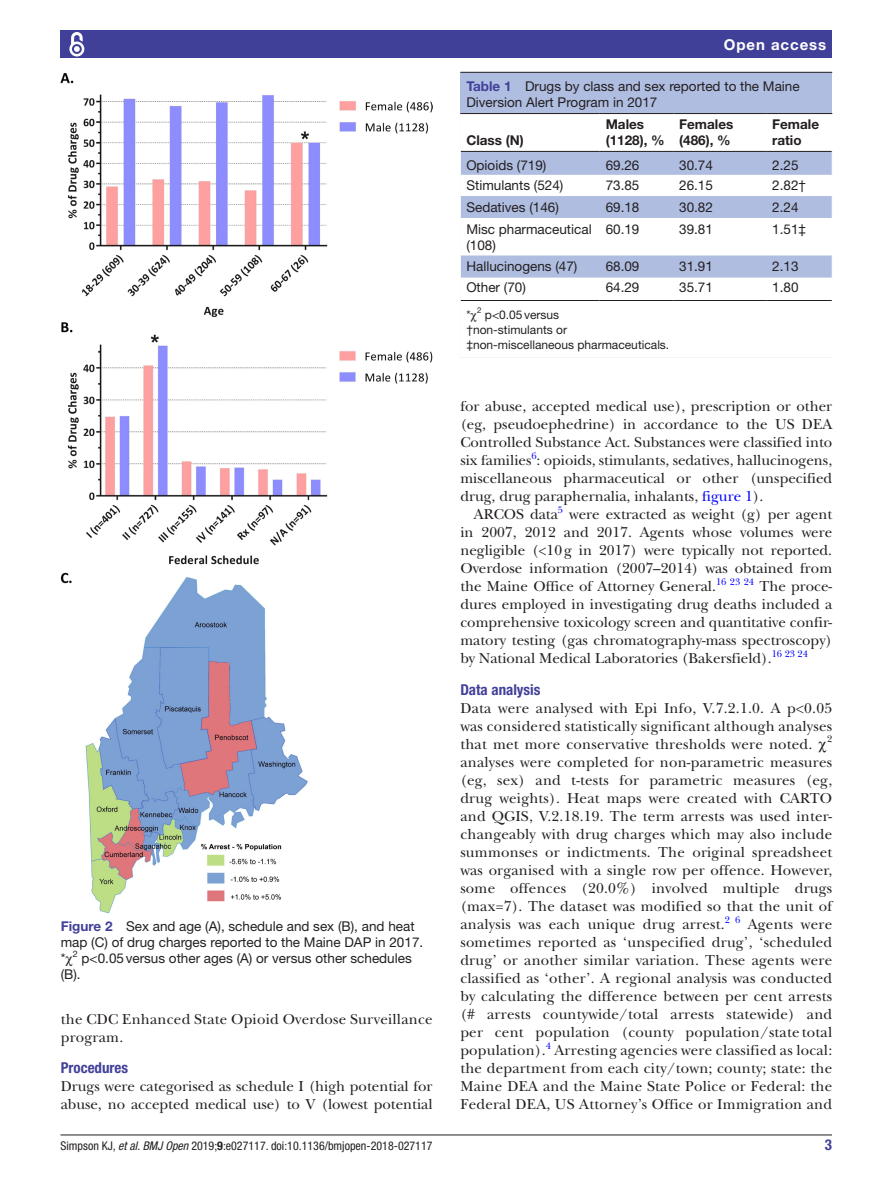
<style>
.page{position:relative;width:893px;height:1191px;background:#fff}
.page>*{position:absolute;margin:0;border:0;box-sizing:border-box;transform-origin:0 0}
.t1{font:15px/18px "New Baskerville";color:#231f20;text-align:justify}
.t2{font:700 condensed 15px "Helvetica Neue LT Std";color:#414099}
.t3{font:700 15px "Helvetica Neue LT Std";letter-spacing:.065em;color:#fff}
.t4{font:13.5px/16.2px "Helvetica Neue LT Std";color:#231f20}
.t5{font:700 13.5px/16.2px "Helvetica Neue LT Std";color:#231f20}
.t6{font:condensed 12px "Helvetica Neue LT Std";color:#231f20}
.t7{font:12px/15px "Helvetica Neue LT Std";color:#231f20}
.t8{font:9.9px "New Baskerville";color:#00f}
.t9{font:9.9px "New Baskerville";color:#231f20}
.t10{font:9px "Helvetica Neue LT Std";color:#231f20}
.s1{font-weight:700;color:#414099}
.s2{color:#00f}
.s3{font-style:italic}
.s4{font-weight:700}
</style>
<div class="page">
<hr style="left:61px;top:1134px;width:771px;height:1px;background:#231f20">
<div style="left:61px;top:31px;width:771px;height:27px;background:#414099"></div>
<svg style="left:69px;top:32px;width:16px;height:25px"></svg>
<img style="left:61px;top:73px;width:372px;height:840px">
<div style="left:460px;top:73px;width:372px;height:285px;background:#afbde1"></div>
<hr style="left:460px;top:72px;width:372px;height:1px;background:#231f20">
<div style="left:461px;top:114px;width:371px;height:244px;background:#fff"></div>
<svg style="left:461px;top:152px;width:371px;height:125px"></svg>
<hr style="left:460px;top:113px;width:140px;height:1px;background:#231f20">
<hr style="left:460px;top:151px;width:140px;height:1px;background:#231f20">
<hr style="left:600px;top:113px;width:73px;height:1px;background:#231f20">
<hr style="left:600px;top:151px;width:73px;height:1px;background:#231f20">
<hr style="left:673px;top:113px;width:93px;height:1px;background:#231f20">
<hr style="left:673px;top:151px;width:93px;height:1px;background:#231f20">
<hr style="left:766px;top:113px;width:66px;height:1px;background:#231f20">
<hr style="left:766px;top:151px;width:66px;height:1px;background:#231f20">
<hr style="left:600px;top:300px;width:73px;height:1px;background:#231f20">
<hr style="left:673px;top:300px;width:93px;height:1px;background:#231f20">
<hr style="left:766px;top:300px;width:66px;height:1px;background:#231f20">
<hr style="left:460px;top:300px;width:140px;height:1px;background:#231f20">
<hr style="left:460px;top:114px;width:1px;height:37px;background:#fff">
<svg style="left:460px;top:151px;width:1px;height:67px"></svg>
<hr style="left:460px;top:218px;width:1px;height:38px;background:#fff">
<svg style="left:460px;top:256px;width:1px;height:44px"></svg>
<hr style="left:460px;top:300px;width:1px;height:58px;background:#fff">
<hr style="left:466px;top:318px;width:366px;height:1px;background:#fff">
<hr style="left:466px;top:333px;width:366px;height:1px;background:#fff">
<hr style="left:466px;top:348px;width:366px;height:1px;background:#fff">
<svg style="left:471px;top:313px;width:6px;height:9px"></svg>
<p class="t3" style="left:724px;top:35px;width:104px">Open access</p>
<p class="t4" style="left:466px;top:77px;width:335px"><span class="s1">Table 1</span> Drugs by class and sex reported to the Maine<br>Diversion Alert Program in 2017</p>
<p class="t5" style="left:466px;top:132px;width:59px">Class (N)</p>
<p class="t5" style="left:606px;top:116px;width:61px">Males (1128), %</p>
<p class="t5" style="left:679px;top:116px;width:56px">Females (486), %</p>
<p class="t5" style="left:772px;top:116px;width:48px">Female ratio</p>
<p class="t4" style="left:466px;top:157px;width:82px">Opioids (719)</p>
<p class="t4" style="left:606px;top:157px;width:35px">69.26</p>
<p class="t4" style="left:679px;top:157px;width:35px">30.74</p>
<p class="t4" style="left:772px;top:157px;width:28px">2.25</p>
<p class="t4" style="left:466px;top:177px;width:99px">Stimulants (524)</p>
<p class="t4" style="left:606px;top:177px;width:35px">73.85</p>
<p class="t4" style="left:679px;top:177px;width:35px">26.15</p>
<p class="t4" style="left:772px;top:177px;width:35px">2.82†</p>
<p class="t4" style="left:466px;top:199px;width:94px">Sedatives (146)</p>
<p class="t4" style="left:606px;top:199px;width:35px">69.18</p>
<p class="t4" style="left:679px;top:199px;width:35px">30.82</p>
<p class="t4" style="left:772px;top:199px;width:28px">2.24</p>
<p class="t4" style="left:466px;top:220px;width:127px">Misc pharmaceutical (108)</p>
<p class="t4" style="left:606px;top:220px;width:35px">60.19</p>
<p class="t4" style="left:679px;top:220px;width:35px">39.81</p>
<p class="t4" style="left:772px;top:220px;width:35px">1.51‡</p>
<p class="t4" style="left:466px;top:258px;width:113px">Hallucinogens (47)</p>
<p class="t4" style="left:606px;top:258px;width:35px">68.09</p>
<p class="t4" style="left:679px;top:258px;width:35px">31.91</p>
<p class="t4" style="left:772px;top:258px;width:28px">2.13</p>
<p class="t4" style="left:466px;top:278px;width:61px">Other (70)</p>
<p class="t4" style="left:606px;top:278px;width:35px">64.29</p>
<p class="t4" style="left:679px;top:278px;width:35px">35.71</p>
<p class="t4" style="left:772px;top:278px;width:28px">1.80</p>
<p class="t7" style="left:466px;top:307px;width:204px">* <sup>2</sup> p&lt;0.05versus<br>†non-stimulants or ‡non-miscellaneous pharmaceuticals.</p>
<p class="t4" style="left:61px;top:917px;width:364px"><span class="s1">Figure 2</span> Sex and age (A), schedule and sex (B), and heat map (C) of drug charges reported to the Maine DAP in 2017. *</p>
<p class="t10" style="left:73px;top:948px;width:6px">2</p>
<p class="t4" style="left:82px;top:950px;width:332px">p&lt;0.05versus other ages (A) or versus other schedules</p>
<p class="t4" style="left:61px;top:966px;width:21px">(B).</p>
<p class="t1" style="left:61px;top:1010px;width:373px">the CDC Enhanced State Opioid Overdose Surveillance program.</p>
<p class="t2" style="left:61px;top:1059px;width:69px">Procedures</p>
<p class="t1" style="left:61px;top:1077px;width:373px">Drugs were categorised as schedule I (high potential for abuse, no accepted medical use) to V (lowest potential</p>
<p class="t1" style="left:460px;top:397px;width:373px">for abuse, accepted medical use), prescription or other</p>
<p class="t1" style="left:460px;top:415px;width:373px">(eg, pseudoephedrine) in accordance to the US DEA</p>
<p class="t1" style="left:460px;top:433px;width:373px">Controlled Substance Act. Substances were classified into</p>
<p class="t1" style="left:460px;top:451px;width:373px">six families<sup>6</sup>: opioids, stimulants, sedatives, hallucinogens,</p>
<p class="t1" style="left:460px;top:469px;width:373px">miscellaneous pharmaceutical or other (unspecified</p>
<p class="t1" style="left:460px;top:487px;width:304px">drug, drug paraphernalia, inhalants, <span class="s2">figure 1</span>).</p>
<p class="t1" style="left:474px;top:505px;width:86px">ARCOS data</p>
<p class="t8" style="left:558px;top:503px;width:7px">5</p>
<p class="t1" style="left:460px;top:505px;width:373px;text-indent:109px">were extracted as weight (g) per agent in 2007, 2012 and 2017. Agents whose volumes were negligible (&lt;10g in 2017) were typically not reported.<br>Overdose information (2007–2014) was obtained from the Maine Office of Attorney General.</p>
<p class="t8" style="left:716px;top:575px;width:40px">16 23 24</p>
<p class="t1" style="left:460px;top:577px;width:373px;text-indent:299px">The proce&shy;dures employed in investigating drug deaths included a comprehensive toxicology screen and quantitative confir&shy;matory testing (gas chromatography-mass spectroscopy) by National Medical Laboratories (Bakersfield).</p>
<p class="t8" style="left:772px;top:647px;width:38px">16 23 24</p>
<p class="t2" style="left:460px;top:681px;width:82px">Data analysis</p>
<p class="t1" style="left:460px;top:699px;width:373px">Data were analysed with Epi Info, V.7.2.1.0. A p&lt;0.05 was considered statistically significant although analyses that met more conservative thresholds were noted.</p>
<p class="t9" style="left:827px;top:733px;width:7px">2</p>
<p class="t1" style="left:460px;top:753px;width:373px">analyses were completed for non-parametric measures (eg, sex) and t-tests for parametric measures (eg, drug weights). Heat maps were created with CARTO and QGIS, V.2.18.19. The term arrests was used inter&shy;changeably with drug charges which may also include summonses or indictments. The original spreadsheet was organised with a single row per offence. However, some offences (20.0%) involved multiple drugs (max=7). The dataset was modified so that the unit of analysis was each unique drug arrest.<sup>2</sup> <sup>6</sup></p>
<p class="t1" style="left:460px;top:915px;width:373px;text-indent:287px">Agents were sometimes reported as ‘unspecified drug’, ‘scheduled drug’ or another similar variation. These agents were classified as ‘other’. A regional analysis was conducted by calculating the difference between per cent arrests (# arrests countywide/total arrests statewide) and per cent population (county population/state total population).<sup>4</sup> Arresting agencies were classified as local: the department from each city/town; county; state: the Maine DEA and the Maine State Police or Federal: the Federal DEA, US Attorney’s Office or Immigration and</p>
<p class="t6" style="left:61px;top:1138px;width:374px">Simpson KJ, <span class="s3">et al</span>. <span class="s3">BMJ Open</span> 2019;<span class="s4">9</span>:e027117. doi:10.1136/bmjopen-2018-027117</p>
<p class="t2" style="left:825px;top:1135px;width:9px">3</p>
</div>
